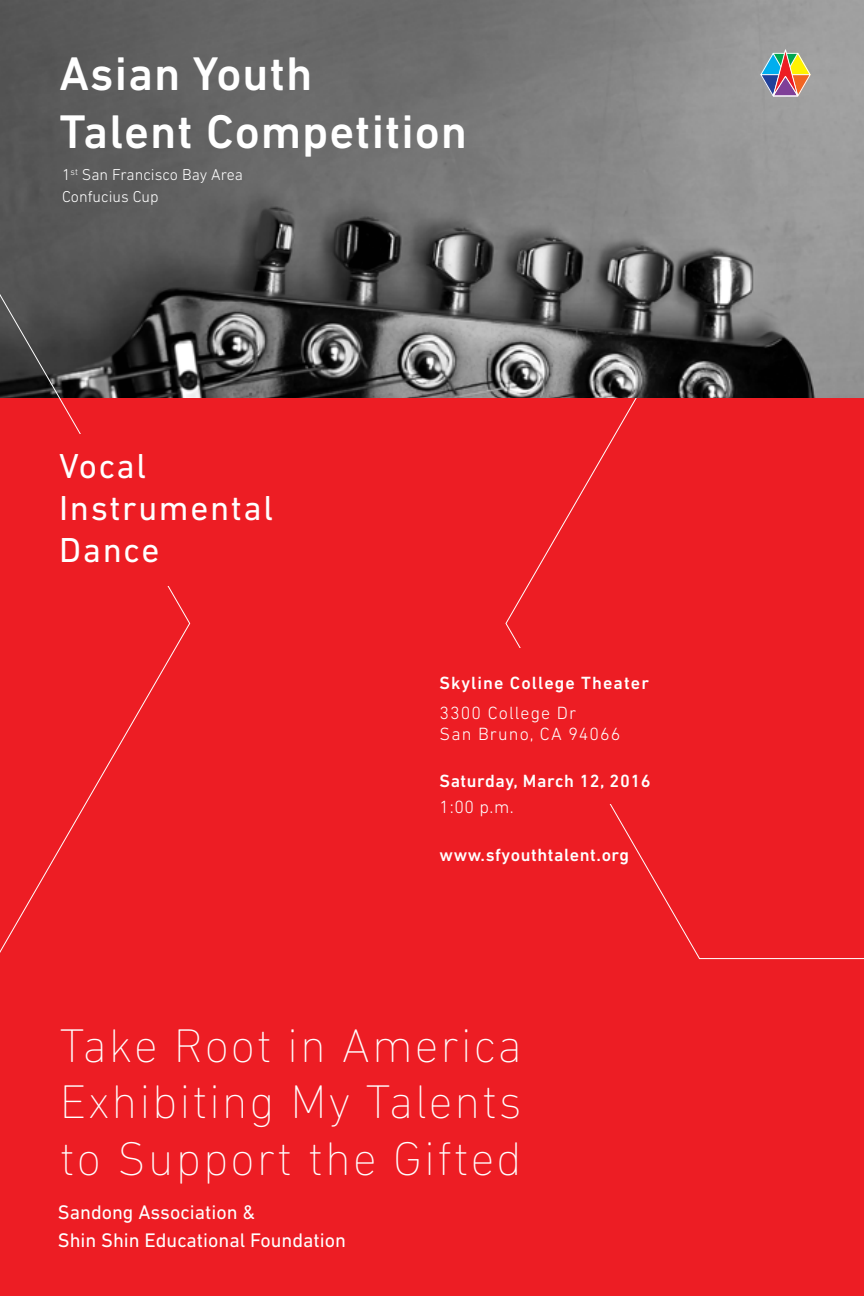
<style>
.page{position:relative;width:864px;height:1296px;background:#fff}
.page>*{position:absolute;margin:0;border:0;box-sizing:border-box;transform-origin:0 0}
.t1{font:200 48px/56px "DIN Next LT Pro";letter-spacing:.04em;color:#fff;text-align:justify}
.t2{font:500 48px/58px "DIN Next LT Pro";letter-spacing:.02em;color:#fff}
.t3{font:35.2px/42.4px "DIN Next LT Pro";letter-spacing:.045em;color:#fff}
.t4{font:20px/28px "DIN Next LT Pro";color:#fff}
.t5{font:500 18px "DIN Next LT Pro";letter-spacing:.03em;color:#fff}
.t6{font:300 18px/21.2px "DIN Next LT Pro";letter-spacing:.06em;color:#fff}
.t7{font:500 18px "DIN Next LT Pro";letter-spacing:.06em;color:#fff}
.t8{font:300 16px/22px "DIN Next LT Pro";color:#fff}
</style>
<div class="page">
<div style="left:0;top:396px;width:864px;height:900px;background:#ed1d24"></div>
<svg style="left:505px;top:397px;width:359px;height:562px"></svg>
<img style="left:0;top:0;width:864px;height:397px">
<svg style="left:0;top:288px;width:190px;height:665px"></svg>
<svg style="left:760px;top:48px;width:51px;height:52px;background:#a2968e"></svg>
<div style="left:426px;top:648px;width:305px;height:156px;background:#ed1d24"></div>
<div style="left:32px;top:435px;width:346px;height:151px;background:#ed1d24"></div>
<p class="t2" style="left:59px;top:44px;width:409px">Asian Youth<br>Talent Competition</p>
<p class="t8" style="left:62px;top:164px;width:183px">1<sup>st</sup> San Francisco Bay Area<br>Confucius Cup</p>
<p class="t3" style="left:59px;top:444px;width:215px">Vocal<br>Instrumental<br>Dance</p>
<p class="t7" style="left:440px;top:673px;width:211px">Skyline College Theater</p>
<p class="t6" style="left:440px;top:702px;width:182px">3300 College Dr<br>San Bruno, CA 94066</p>
<p class="t5" style="left:440px;top:771px;width:213px">Saturday, March 12, 2016</p>
<p class="t6" style="left:440px;top:796px;width:76px">1:00 p.m.</p>
<p class="t5" style="left:440px;top:845px;width:191px">www.sfyouthtalent.org</p>
<p class="t1" style="left:60px;top:1018px;width:464px">Take Root in America Exhibiting My Talents to Support the Gifted</p>
<p class="t4" style="left:58px;top:1198px;width:290px">Sandong Association &amp;<br>Shin Shin Educational Foundation</p>
</div>
